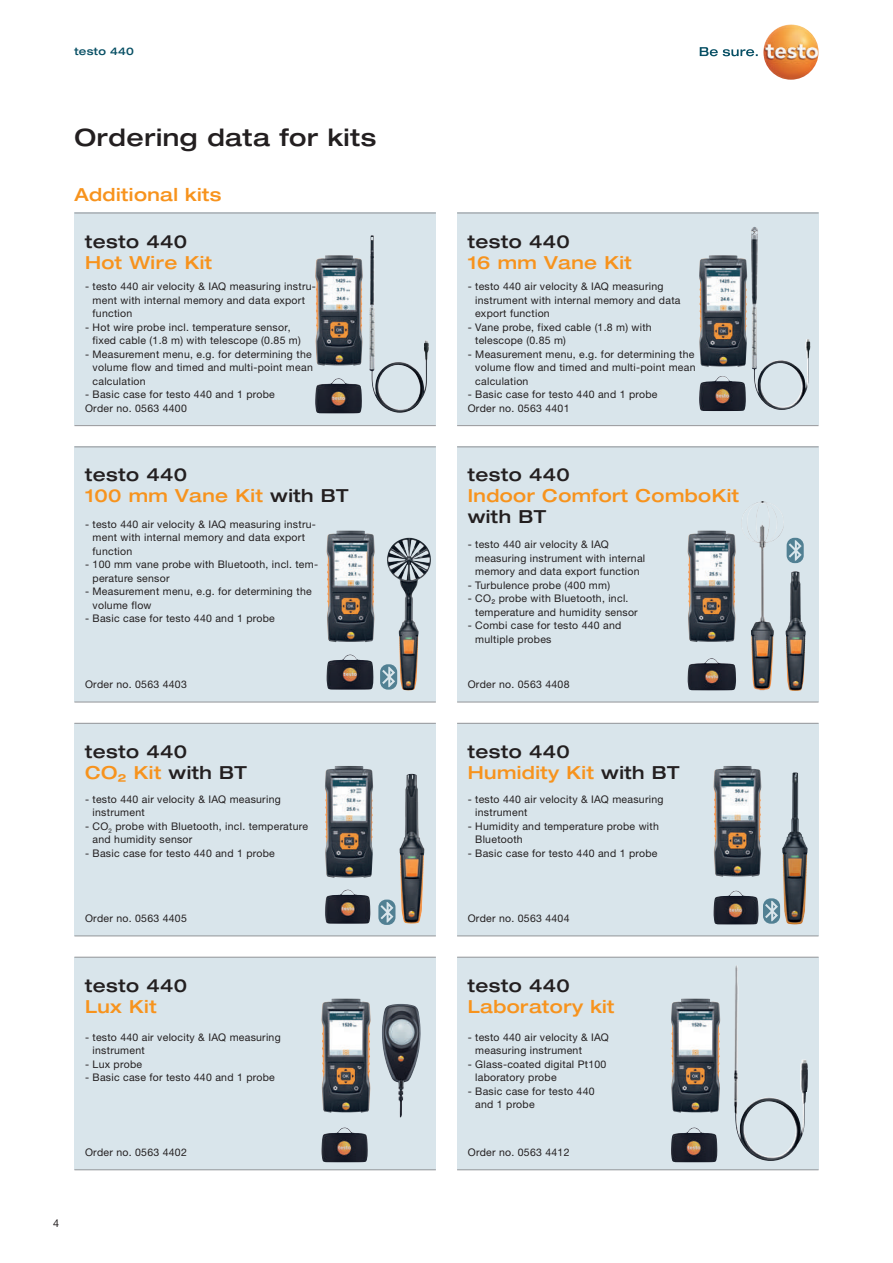
<style>
.page{position:relative;width:893px;height:1263px;background:#fff}
.page>*{position:absolute;margin:0;border:0;box-sizing:border-box;transform-origin:0 0}
.t1{font:500 expanded 24px "Helvetica Neue LTW1 G";letter-spacing:.025em;color:#231f20}
.t2{font:500 expanded 18px/21px "Helvetica Neue LTW1 G";letter-spacing:.025em;color:#231f20}
.t3{font:500 expanded 18px "Helvetica Neue LTW1 G";letter-spacing:.025em;color:#f7931d}
.t4{font:10.8px "Helvetica Neue LTW1 G";color:#231f20}
.t5{font:10.5px/13.5px "Helvetica Neue LTW1 G";letter-spacing:.025em;color:#231f20}
.t6{font:500 expanded 10.5px "Helvetica Neue LTW1 G";letter-spacing:.025em;color:#074f64}
.s1{color:#f7931d}
</style>
<div class="page">
<svg style="left:700px;top:47px;width:58px;height:9px"></svg>
<img style="left:763px;top:24px;width:56px;height:56px;border-radius:28px">
<div style="left:74px;top:213px;width:362px;height:212px;background:#d9e5eb"></div>
<div style="left:74px;top:446px;width:362px;height:256px;background:#d9e5eb"></div>
<div style="left:74px;top:723px;width:362px;height:212px;background:#d9e5eb"></div>
<div style="left:74px;top:957px;width:362px;height:212px;background:#d9e5eb"></div>
<div style="left:457px;top:957px;width:362px;height:212px;background:#d9e5eb"></div>
<div style="left:457px;top:723px;width:362px;height:212px;background:#d9e5eb"></div>
<div style="left:457px;top:446px;width:362px;height:256px;background:#d9e5eb"></div>
<div style="left:457px;top:213px;width:362px;height:212px;background:#d9e5eb"></div>
<hr style="left:74px;top:213px;width:362px;height:1px;background:#939598">
<hr style="left:74px;top:446px;width:362px;height:1px;background:#939598">
<hr style="left:74px;top:723px;width:362px;height:1px;background:#939598">
<hr style="left:74px;top:957px;width:362px;height:1px;background:#939598">
<hr style="left:457px;top:957px;width:362px;height:1px;background:#939598">
<hr style="left:457px;top:723px;width:362px;height:1px;background:#939598">
<hr style="left:457px;top:446px;width:362px;height:1px;background:#939598">
<hr style="left:457px;top:213px;width:362px;height:1px;background:#939598">
<hr style="left:74px;top:425px;width:362px;height:1px;background:#939598">
<hr style="left:74px;top:702px;width:362px;height:1px;background:#939598">
<hr style="left:74px;top:935px;width:362px;height:1px;background:#939598">
<hr style="left:74px;top:1169px;width:362px;height:1px;background:#939598">
<hr style="left:457px;top:1169px;width:362px;height:1px;background:#939598">
<hr style="left:457px;top:935px;width:362px;height:1px;background:#939598">
<hr style="left:457px;top:702px;width:362px;height:1px;background:#939598">
<hr style="left:457px;top:425px;width:362px;height:1px;background:#939598">
<img style="left:746px;top:501px;width:37px;height:189px">
<img style="left:786px;top:571px;width:20px;height:120px">
<img style="left:687px;top:658px;width:49px;height:32px">
<img style="left:751px;top:227px;width:59px;height:183px">
<img style="left:699px;top:376px;width:47px;height:35px">
<img style="left:387px;top:538px;width:44px;height:152px">
<img style="left:326px;top:654px;width:48px;height:36px">
<img style="left:325px;top:766px;width:48px;height:112px">
<img style="left:399px;top:774px;width:26px;height:150px">
<img style="left:325px;top:890px;width:45px;height:34px">
<img style="left:713px;top:766px;width:48px;height:111px">
<img style="left:713px;top:891px;width:45px;height:33px">
<img style="left:782px;top:772px;width:26px;height:152px">
<img style="left:321px;top:998px;width:50px;height:115px">
<img style="left:671px;top:998px;width:49px;height:115px">
<img style="left:382px;top:1004px;width:39px;height:113px">
<img style="left:321px;top:1127px;width:47px;height:35px">
<img style="left:671px;top:1127px;width:47px;height:35px">
<img style="left:688px;top:531px;width:48px;height:111px">
<img style="left:699px;top:255px;width:48px;height:112px">
<img style="left:327px;top:531px;width:48px;height:111px">
<img style="left:369px;top:235px;width:60px;height:178px">
<img style="left:315px;top:378px;width:47px;height:35px">
<img style="left:315px;top:255px;width:48px;height:111px">
<svg style="left:787px;top:538px;width:17px;height:25px"></svg>
<svg style="left:763px;top:898px;width:17px;height:26px"></svg>
<svg style="left:380px;top:664px;width:17px;height:26px"></svg>
<svg style="left:378px;top:899px;width:17px;height:26px"></svg>
<img style="left:734px;top:965px;width:74px;height:196px">
<p class="t6" style="left:74px;top:44px;width:61px">testo 440</p>
<h1 class="t1" style="left:74px;top:122px;width:303px">Ordering data for kits</h1>
<h2 class="t3" style="left:74px;top:183px;width:149px">Additional kits</h2>
<h2 class="t2" style="left:85px;top:230px;width:104px">testo 440</h2>
<h2 class="t3" style="left:85px;top:251px;width:129px">Hot Wire Kit</h2>
<p class="t5" style="left:93px;top:280px;width:225px;text-indent:-8px">- testo 440 air velocity &amp; IAQ measuring instru&shy;ment with internal memory and data export function</p>
<p class="t5" style="left:93px;top:320px;width:210px;text-indent:-8px">- Hot wire probe incl. temperature sensor, fixed cable (1.8 m) with telescope (0.85 m)</p>
<p class="t5" style="left:93px;top:347px;width:222px;text-align:justify;text-indent:-8px">- Measurement menu, e.g. for determining the volume flow and timed and multi-point mean calculation</p>
<p class="t5" style="left:85px;top:388px;width:191px">- Basic case for testo 440 and 1 probe</p>
<p class="t5" style="left:85px;top:401px;width:103px">Order no. 0563 4400</p>
<h2 class="t2" style="left:85px;top:464px;width:265px">testo 440<br><span class="s1">100 mm Vane Kit</span> with BT</h2>
<p class="t5" style="left:93px;top:517px;width:225px;text-indent:-8px">- testo 440 air velocity &amp; IAQ measuring instru&shy;ment with internal memory and data export function</p>
<p class="t5" style="left:93px;top:557px;width:227px;text-indent:-8px">- 100 mm vane probe with Bluetooth, incl. tem&shy;perature sensor</p>
<p class="t5" style="left:93px;top:584px;width:221px;text-indent:-8px">- Measurement menu, e.g. for determining the volume flow</p>
<p class="t5" style="left:85px;top:611px;width:191px">- Basic case for testo 440 and 1 probe</p>
<p class="t5" style="left:85px;top:677px;width:103px">Order no. 0563 4403</p>
<h2 class="t2" style="left:85px;top:740px;width:163px">testo 440<br><span class="s1">CO₂ Kit</span> with BT</h2>
<p class="t5" style="left:93px;top:792px;width:190px;text-indent:-8px">- testo 440 air velocity &amp; IAQ measuring instrument</p>
<p class="t5" style="left:93px;top:819px;width:217px;text-indent:-8px">- CO<sub>2</sub> probe with Bluetooth, incl. temperature and humidity sensor</p>
<p class="t5" style="left:85px;top:846px;width:191px">- Basic case for testo 440 and 1 probe</p>
<p class="t5" style="left:85px;top:911px;width:103px">Order no. 0563 4405</p>
<h2 class="t2" style="left:85px;top:974px;width:104px">testo 440</h2>
<h2 class="t3" style="left:85px;top:995px;width:73px">Lux Kit</h2>
<p class="t5" style="left:93px;top:1030px;width:190px;text-indent:-8px">- testo 440 air velocity &amp; IAQ measuring instrument</p>
<p class="t5" style="left:85px;top:1057px;width:59px">- Lux probe</p>
<p class="t5" style="left:85px;top:1071px;width:191px">- Basic case for testo 440 and 1 probe</p>
<p class="t4" style="left:53px;top:1217px;width:8px">4</p>
<p class="t5" style="left:85px;top:1145px;width:103px">Order no. 0563 4402</p>
<h2 class="t2" style="left:468px;top:230px;width:104px">testo 440</h2>
<h2 class="t3" style="left:468px;top:251px;width:166px">16 mm Vane Kit</h2>
<p class="t5" style="left:475px;top:280px;width:207px;text-indent:-8px">- testo 440 air velocity &amp; IAQ measuring instrument with internal memory and data export function</p>
<p class="t5" style="left:475px;top:320px;width:178px;text-indent:-8px">- Vane probe, fixed cable (1.8 m) with telescope (0.85 m)</p>
<p class="t5" style="left:475px;top:347px;width:222px;text-align:justify;text-indent:-8px">- Measurement menu, e.g. for determining the volume flow and timed and multi-point mean calculation</p>
<p class="t5" style="left:468px;top:388px;width:191px">- Basic case for testo 440 and 1 probe</p>
<p class="t5" style="left:468px;top:401px;width:103px">Order no. 0563 4401</p>
<h2 class="t2" style="left:468px;top:464px;width:104px">testo 440</h2>
<h2 class="t3" style="left:468px;top:484px;width:273px">Indoor Comfort ComboKit</h2>
<h2 class="t2" style="left:468px;top:506px;width:80px">with BT</h2>
<p class="t5" style="left:475px;top:538px;width:171px;text-indent:-8px">- testo 440 air velocity &amp; IAQ measuring instrument with internal memory and data export function</p>
<p class="t5" style="left:468px;top:578px;width:144px">- Turbulence probe (400 mm)</p>
<p class="t5" style="left:475px;top:592px;width:164px;text-indent:-8px">- CO₂ probe with Bluetooth, incl. temperature and humidity sensor</p>
<p class="t5" style="left:475px;top:619px;width:148px;text-indent:-8px">- Combi case for testo 440 and multiple probes</p>
<p class="t5" style="left:468px;top:677px;width:103px">Order no. 0563 4408</p>
<h2 class="t2" style="left:468px;top:740px;width:213px">testo 440<br><span class="s1">Humidity Kit</span> with BT</h2>
<p class="t5" style="left:475px;top:792px;width:190px;text-indent:-8px">- testo 440 air velocity &amp; IAQ measuring instrument</p>
<p class="t5" style="left:475px;top:819px;width:185px;text-indent:-8px">- Humidity and temperature probe with<br>Bluetooth</p>
<p class="t5" style="left:468px;top:846px;width:191px">- Basic case for testo 440 and 1 probe</p>
<p class="t5" style="left:468px;top:911px;width:103px">Order no. 0563 4404</p>
<h2 class="t2" style="left:468px;top:974px;width:104px">testo 440</h2>
<h2 class="t3" style="left:468px;top:995px;width:148px">Laboratory kit</h2>
<p class="t5" style="left:475px;top:1030px;width:135px;text-indent:-8px">- testo 440 air velocity &amp; IAQ measuring instrument</p>
<p class="t5" style="left:475px;top:1057px;width:133px;text-indent:-8px">- Glass-coated digital Pt100 laboratory probe</p>
<p class="t5" style="left:475px;top:1084px;width:121px;text-indent:-8px">- Basic case for testo 440 and 1 probe</p>
<p class="t5" style="left:468px;top:1145px;width:103px">Order no. 0563 4412</p>
</div>
